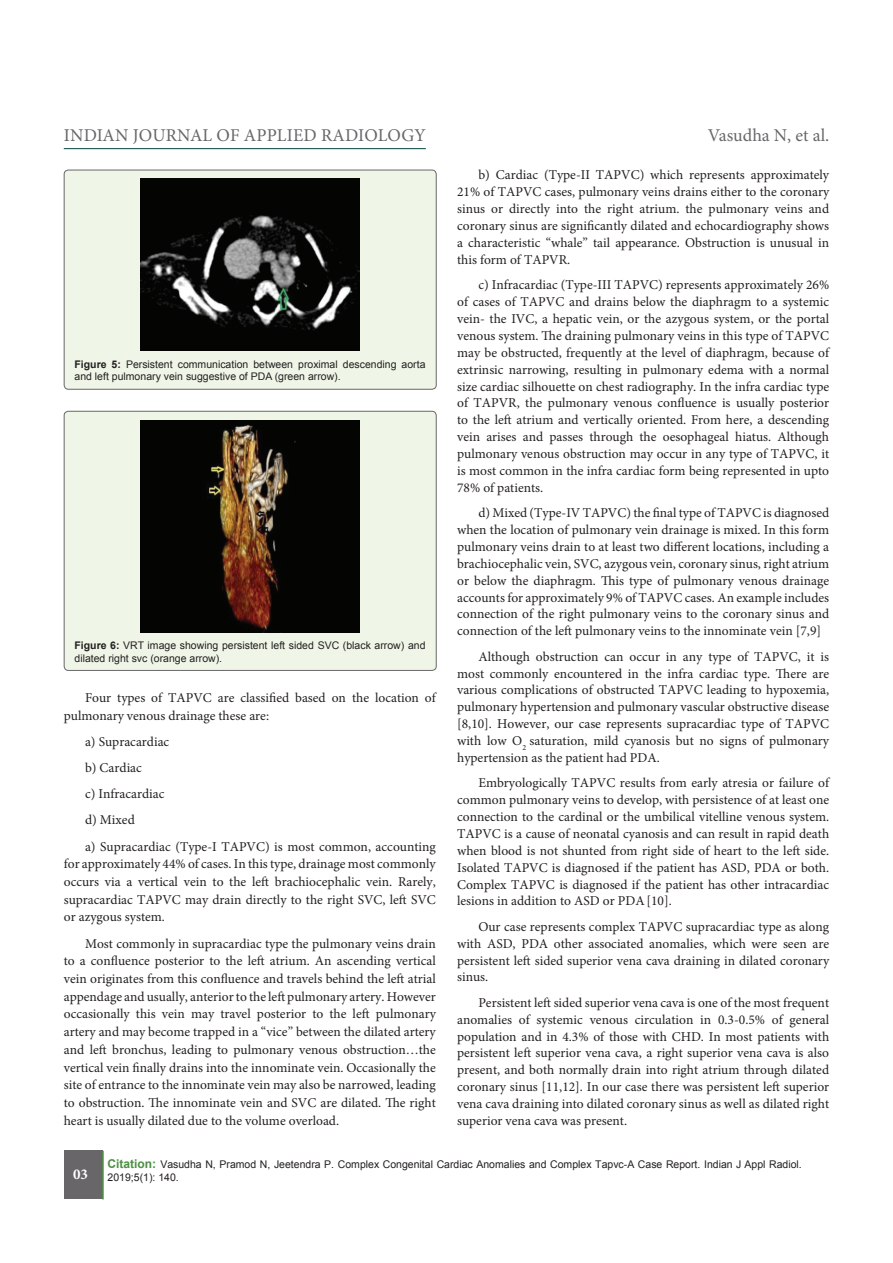
<style>
.page{position:relative;width:893px;height:1263px;background:#fff}
.page>*{position:absolute;margin:0;border:0;box-sizing:border-box;transform-origin:0 0}
.t1{font:18px "Minion Pro";letter-spacing:.005em;color:#686669}
.t2{font:700 15px "Minion Pro";color:#fff}
.List_Paragraph{font:13.5px/16.8px "Minion Pro";color:#231f20;text-align:justify}
.t3{font:10.65px "Arial";color:#231f20}
.t4{font:10.5px/12.6px "Arial";color:#231f20}
.s1{font-weight:700}
.s2{font-weight:700;font-size:12.15px;color:#4b9041}
</style>
<div class="page">
<hr style="left:64px;top:148px;width:362px;height:1px;background:#00443c">
<div style="left:64px;top:1151px;width:38px;height:48px;background:#686669"></div>
<hr style="left:102px;top:1151px;width:2px;height:48px;background:#4b9041">
<div style="left:64px;top:170px;width:372px;height:219px;background:#eff6e8;border-radius:4px"></div>
<img style="left:140px;top:179px;width:220px;height:172px">
<div style="left:64px;top:170px;width:373px;height:220px;border:1px solid #686669;border-radius:4px"></div>
<div style="left:64px;top:411px;width:372px;height:259px;background:#eff6e8;border-radius:4px"></div>
<img style="left:140px;top:420px;width:220px;height:212px">
<div style="left:64px;top:411px;width:373px;height:260px;border:1px solid #686669;border-radius:4px"></div>
<h1 class="t1" style="left:64px;top:123px;width:364px">INDIAN JOURNAL OF APPLIED RADIOLOGY</h1>
<h1 class="t1" style="left:708px;top:123px;width:123px">Vasudha N, et al.</h1>
<p class="t4" style="left:75px;top:358px;width:352px"><span class="s1">Figure 5:</span> Persistent communication between proximal descending aorta and left pulmonary vein suggestive of PDA (green arrow).</p>
<p class="t4" style="left:75px;top:639px;width:352px"><span class="s1">Figure 6:</span> VRT image showing persistent left sided SVC (black arrow) and dilated right svc (orange arrow).</p>
<p class="List_Paragraph" style="left:64px;top:689px;width:374px;line-height:17.7px;text-indent:21px">Four types of TAPVC are classified based on the location of pulmonary venous drainage these are:</p>
<p class="List_Paragraph" style="left:85px;top:733px;width:86px">a) Supracardiac</p>
<p class="List_Paragraph" style="left:85px;top:759px;width:58px">b) Cardiac</p>
<p class="List_Paragraph" style="left:85px;top:785px;width:81px">c) Infracardiac</p>
<p class="List_Paragraph" style="left:85px;top:812px;width:51px">d) Mixed</p>
<p class="List_Paragraph" style="left:64px;top:837px;width:374px;line-height:17.7px;text-indent:21px">a) Supracardiac (Type-I TAPVC) is most common, accounting for approximately 44% of cases. In this type, drainage most commonly occurs via a vertical vein to the left brachiocephalic vein. Rarely, supracardiac TAPVC may drain directly to the right SVC, left SVC or azygous system.</p>
<p class="List_Paragraph" style="left:64px;top:934px;width:374px;line-height:17.7px;text-indent:21px">Most commonly in supracardiac type the pulmonary veins drain to a confluence posterior to the left atrium. An ascending vertical vein originates from this confluence and travels behind the left atrial appendage and usually, anterior to the left pulmonary artery. However occasionally this vein may travel posterior to the left pulmonary artery and may become trapped in a “vice” between the dilated artery and left bronchus, leading to pulmonary venous obstruction…the vertical vein finally drains into the innominate vein. Occasionally the site of entrance to the innominate vein may also be narrowed, leading to obstruction. The innominate vein and SVC are dilated. The right heart is usually dilated due to the volume overload.</p>
<p class="List_Paragraph" style="left:457px;top:167px;width:374px;text-indent:21px">b) Cardiac (Type-II TAPVC) which represents approximately 21% of TAPVC cases, pulmonary veins drains either to the coronary sinus or directly into the right atrium. the pulmonary veins and coronary sinus are significantly dilated and echocardiography shows a characteristic “whale” tail appearance. Obstruction is unusual in this form of TAPVR.</p>
<p class="List_Paragraph" style="left:457px;top:277px;width:374px;text-indent:21px">c) Infracardiac (Type-III TAPVC) represents approximately 26% of cases of TAPVC and drains below the diaphragm to a systemic vein- the IVC, a hepatic vein, or the azygous system, or the portal venous system. The draining pulmonary veins in this type of TAPVC may be obstructed, frequently at the level of diaphragm, because of extrinsic narrowing, resulting in pulmonary edema with a normal size cardiac silhouette on chest radiography. In the infra cardiac type of TAPVR, the pulmonary venous confluence is usually posterior to the left atrium and vertically oriented. From here, a descending vein arises and passes through the oesophageal hiatus. Although pulmonary venous obstruction may occur in any type of TAPVC, it is most common in the infra cardiac form being represented in upto 78% of patients.</p>
<p class="List_Paragraph" style="left:457px;top:504px;width:374px;text-indent:21px">d) Mixed (Type-IV TAPVC) the final type of TAPVC is diagnosed when the location of pulmonary vein drainage is mixed. In this form pulmonary veins drain to at least two different locations, including a brachiocephalic vein, SVC, azygous vein, coronary sinus, right atrium or below the diaphragm. This type of pulmonary venous drainage accounts for approximately 9% of TAPVC cases. An example includes connection of the right pulmonary veins to the coronary sinus and connection of the left pulmonary veins to the innominate vein [7,9]</p>
<p class="List_Paragraph" style="left:457px;top:648px;width:374px;text-indent:21px">Although obstruction can occur in any type of TAPVC, it is most commonly encountered in the infra cardiac type. There are various complications of obstructed TAPVC leading to hypoxemia, pulmonary hypertension and pulmonary vascular obstructive disease [8,10]. However, our case represents supracardiac type of TAPVC with low O<sub>2</sub> saturation, mild cyanosis but no signs of pulmonary hypertension as the patient had PDA.</p>
<p class="List_Paragraph" style="left:457px;top:775px;width:374px;text-indent:21px">Embryologically TAPVC results from early atresia or failure of common pulmonary veins to develop, with persistence of at least one connection to the cardinal or the umbilical vitelline venous system.<br>TAPVC is a cause of neonatal cyanosis and can result in rapid death when blood is not shunted from right side of heart to the left side.<br>Isolated TAPVC is diagnosed if the patient has ASD, PDA or both.<br>Complex TAPVC is diagnosed if the patient has other intracardiac lesions in addition to ASD or PDA[10].</p>
<p class="List_Paragraph" style="left:457px;top:918px;width:374px;text-indent:21px">Our case represents complex TAPVC supracardiac type as along with ASD, PDA other associated anomalies, which were seen are persistent left sided superior vena cava draining in dilated coronary sinus.</p>
<p class="List_Paragraph" style="left:457px;top:994px;width:374px;text-indent:21px">Persistent left sided superior vena cava is one of the most frequent anomalies of systemic venous circulation in 0.3-0.5% of general population and in 4.3% of those with CHD. In most patients with persistent left superior vena cava, a right superior vena cava is also present, and both normally drain into right atrium through dilated coronary sinus [11,12]. In our case there was persistent left superior vena cava draining into dilated coronary sinus as well as dilated right superior vena cava was present.</p>
<p class="t3" style="left:108px;top:1157px;width:696px"><span class="s2">Citation:</span> Vasudha N, Pramod N, Jeetendra P. Complex Congenital Cardiac Anomalies and Complex Tapvc-A Case Report. Indian J Appl Radiol.</p>
<p class="t2" style="left:73px;top:1164px;width:16px">03</p>
<p class="t3" style="left:108px;top:1169px;width:73px">2019;5(1): 140.</p>
</div>
